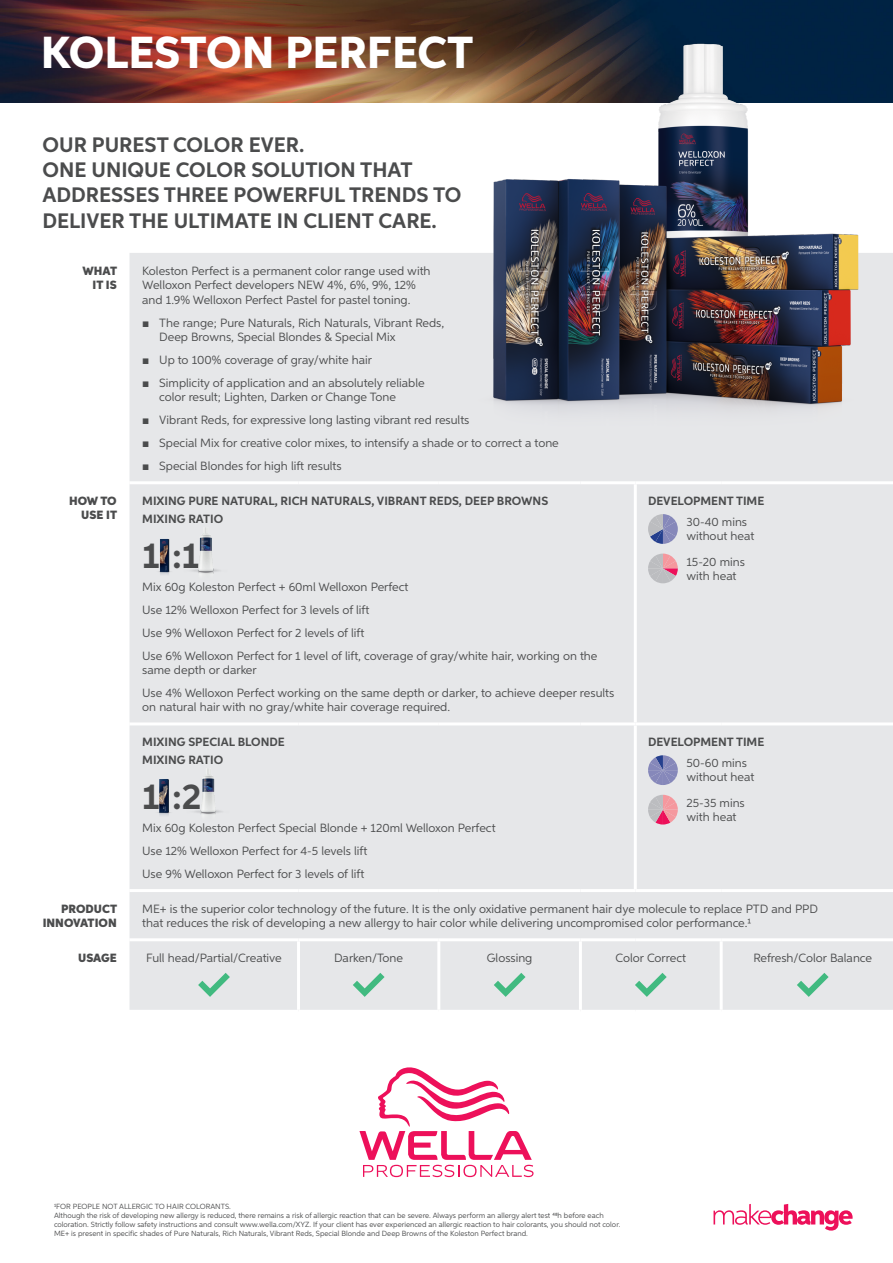
<style>
.page{position:relative;width:893px;height:1263px;background:#fff}
.page>*{position:absolute;margin:0;border:0;box-sizing:border-box;transform-origin:0 0}
.t1{font:800 45px "Aspira";color:#fff}
.t2{font:700 36px "Aspira";color:#4b4c4d}
.t3{font:700 21px/25.2px "Aspira";color:#4b4c4d}
.t4{font:12px/14.4px "Aspira";color:#4b4c4d}
.t5{font:700 12px "Aspira";color:#4b4c4d}
.t6{font:900 12px/14.4px "Aspira";color:#4b4c4d;text-align:right}
.Bullets{font:7.5px/9px "Aspira";color:#4b4c4d}
.s1{font-family:"Arial";font-weight:900}
</style>
<div class="page">
<img style="left:0;top:0;width:893px;height:102px">
<svg style="left:359px;top:1067px;width:175px;height:110px"></svg>
<svg style="left:713px;top:1204px;width:140px;height:26px"></svg>
<div style="left:130px;top:253px;width:763px;height:757px;background:#e6e7e9"></div>
<hr style="left:130px;top:481px;width:168px;height:3px;background:#fff">
<hr style="left:298px;top:481px;width:141px;height:3px;background:#fff">
<hr style="left:130px;top:722px;width:168px;height:3px;background:#fff">
<hr style="left:298px;top:722px;width:141px;height:3px;background:#fff">
<hr style="left:439px;top:722px;width:141px;height:3px;background:#fff">
<hr style="left:580px;top:722px;width:55px;height:3px;background:#fff">
<hr style="left:635px;top:722px;width:86px;height:3px;background:#fff">
<hr style="left:721px;top:722px;width:172px;height:3px;background:#fff">
<hr style="left:130px;top:889px;width:168px;height:3px;background:#fff">
<hr style="left:298px;top:889px;width:141px;height:3px;background:#fff">
<hr style="left:439px;top:889px;width:141px;height:3px;background:#fff">
<hr style="left:580px;top:889px;width:55px;height:3px;background:#fff">
<hr style="left:635px;top:889px;width:86px;height:3px;background:#fff">
<hr style="left:721px;top:889px;width:172px;height:3px;background:#fff">
<hr style="left:130px;top:938px;width:168px;height:3px;background:#fff">
<hr style="left:298px;top:938px;width:141px;height:3px;background:#fff">
<hr style="left:439px;top:938px;width:141px;height:3px;background:#fff">
<hr style="left:580px;top:938px;width:55px;height:3px;background:#fff">
<hr style="left:635px;top:938px;width:86px;height:3px;background:#fff">
<hr style="left:721px;top:938px;width:172px;height:3px;background:#fff">
<hr style="left:634px;top:484px;width:3px;height:238px;background:#fff">
<hr style="left:634px;top:725px;width:3px;height:164px;background:#fff">
<hr style="left:297px;top:941px;width:3px;height:69px;background:#fff">
<hr style="left:437px;top:941px;width:3px;height:69px;background:#fff">
<hr style="left:579px;top:941px;width:3px;height:69px;background:#fff">
<hr style="left:720px;top:941px;width:3px;height:69px;background:#fff">
<svg style="left:648px;top:514px;width:30px;height:30px"></svg>
<svg style="left:648px;top:554px;width:30px;height:29px"></svg>
<svg style="left:648px;top:755px;width:30px;height:30px"></svg>
<svg style="left:648px;top:795px;width:30px;height:29px"></svg>
<svg style="left:198px;top:973px;width:32px;height:24px"></svg>
<svg style="left:353px;top:973px;width:32px;height:24px"></svg>
<svg style="left:494px;top:973px;width:31px;height:24px"></svg>
<svg style="left:635px;top:973px;width:32px;height:24px"></svg>
<svg style="left:797px;top:973px;width:32px;height:24px"></svg>
<img style="left:183px;top:526px;width:46px;height:64px">
<img style="left:152px;top:531px;width:25px;height:50px">
<img style="left:152px;top:772px;width:25px;height:51px">
<img style="left:185px;top:767px;width:47px;height:64px">
<img style="left:437px;top:27px;width:456px;height:476px">
<h1 class="t1" style="left:41px;top:25px;width:434px">KOLESTON PERFECT</h1>
<p class="t3" style="left:43px;top:132px;width:263px">OUR PUREST COLOR EVER.</p>
<p class="t3" style="left:43px;top:157px;width:420px">ONE UNIQUE COLOR SOLUTION THAT<br>ADDRESSES THREE POWERFUL TRENDS TO<br>DELIVER THE ULTIMATE IN CLIENT CARE.</p>
<p class="t6" style="left:83px;top:264px;width:36px">WHAT</p>
<p class="t6" style="left:93px;top:278px;width:26px">IT IS</p>
<p class="t4" style="left:142px;top:263px;width:290px">Koleston Perfect is a permanent color range used with<br>Welloxon Perfect developers NEW 4%, 6%, 9%, 12% and 1.9% Welloxon Perfect Pastel for pastel toning.</p>
<p class="t4" style="left:159px;top:315px;width:287px;text-indent:-17px"><span class="s1">■</span> The range; Pure Naturals, Rich Naturals, Vibrant Reds,<br>Deep Browns, Special Blondes &amp; Special Mix</p>
<p class="t4" style="left:142px;top:352px;width:231px"><span class="s1">■</span> Up to 100% coverage of gray/white hair</p>
<p class="t4" style="left:159px;top:375px;width:267px;text-indent:-17px"><span class="s1">■</span> Simplicity of application and an absolutely reliable color result; Lighten, Darken or Change Tone</p>
<p class="t4" style="left:142px;top:413px;width:329px"><span class="s1">■</span> Vibrant Reds, for expressive long lasting vibrant red results</p>
<p class="t4" style="left:142px;top:436px;width:418px"><span class="s1">■</span> Special Mix for creative color mixes, to intensify a shade or to correct a tone</p>
<p class="t4" style="left:142px;top:458px;width:201px"><span class="s1">■</span> Special Blondes for high lift results</p>
<p class="t6" style="left:69px;top:494px;width:49px">HOW TO</p>
<p class="t6" style="left:81px;top:508px;width:37px">USE IT</p>
<p class="t5" style="left:142px;top:493px;width:407px">MIXING PURE NATURAL, RICH NATURALS, VIBRANT REDS, DEEP BROWNS</p>
<p class="t5" style="left:142px;top:511px;width:83px">MIXING RATIO</p>
<p class="t2" style="left:142px;top:533px;width:59px">1 :1</p>
<p class="t4" style="left:142px;top:579px;width:268px">Mix 60g Koleston Perfect + 60ml Welloxon Perfect</p>
<p class="t4" style="left:142px;top:602px;width:229px">Use 12% Welloxon Perfect for 3 levels of lift</p>
<p class="t4" style="left:142px;top:625px;width:223px">Use 9% Welloxon Perfect for 2 levels of lift</p>
<p class="t4" style="left:142px;top:648px;width:457px">Use 6% Welloxon Perfect for 1 level of lift, coverage of gray/white hair, working on the same depth or darker</p>
<p class="t4" style="left:142px;top:685px;width:474px">Use 4% Welloxon Perfect working on the same depth or darker, to achieve deeper results on natural hair with no gray/white hair coverage required.</p>
<p class="t5" style="left:142px;top:734px;width:144px">MIXING SPECIAL BLONDE</p>
<p class="t5" style="left:142px;top:752px;width:83px">MIXING RATIO</p>
<p class="t2" style="left:142px;top:775px;width:61px">1 :2</p>
<p class="t4" style="left:142px;top:820px;width:355px">Mix 60g Koleston Perfect Special Blonde + 120ml Welloxon Perfect</p>
<p class="t4" style="left:142px;top:843px;width:227px">Use 12% Welloxon Perfect for 4-5 levels lift</p>
<p class="t4" style="left:142px;top:866px;width:223px">Use 9% Welloxon Perfect for 3 levels of lift</p>
<p class="t5" style="left:648px;top:493px;width:118px">DEVELOPMENT TIME</p>
<p class="t4" style="left:686px;top:514px;width:62px">30-40 mins</p>
<p class="t4" style="left:686px;top:529px;width:69px">without heat</p>
<p class="t4" style="left:686px;top:554px;width:60px">15-20 mins</p>
<p class="t4" style="left:686px;top:568px;width:52px">with heat</p>
<p class="t5" style="left:648px;top:734px;width:118px">DEVELOPMENT TIME</p>
<p class="t4" style="left:686px;top:755px;width:62px">50-60 mins</p>
<p class="t4" style="left:686px;top:770px;width:69px">without heat</p>
<p class="t4" style="left:686px;top:795px;width:60px">25-35 mins</p>
<p class="t4" style="left:686px;top:810px;width:52px">with heat</p>
<p class="t6" style="left:43px;top:902px;width:76px">PRODUCT<br>INNOVATION</p>
<p class="t4" style="left:142px;top:901px;width:677px">ME+ is the superior color technology of the future. It is the only oxidative permanent hair dye molecule to replace PTD and PPD that reduces the risk of developing a new allergy to hair color while delivering uncompromised color performance.1</p>
<p class="t6" style="left:78px;top:951px;width:40px">USAGE</p>
<p class="t4" style="left:146px;top:950px;width:137px">Full head/Partial/Creative</p>
<p class="t4" style="left:334px;top:950px;width:70px">Darken/Tone</p>
<p class="t4" style="left:487px;top:950px;width:47px">Glossing</p>
<p class="t4" style="left:616px;top:950px;width:72px">Color Correct</p>
<p class="t4" style="left:753px;top:950px;width:120px">Refresh/Color Balance</p>
<p class="Bullets" style="left:54px;top:1202px;width:178px">1FOR PEOPLE NOT ALLERGIC TO HAIR COLORANTS.</p>
<p class="Bullets" style="left:54px;top:1211px;width:568px">Although the risk of developing new allergy is reduced, there remains a risk of allergic reaction that can be severe. Always perform an allergy alert test 48h before each coloration. Strictly follow safety instructions and consult www.wella.com/XYZ. If your client has ever experienced an allergic reaction to hair colorants, you should not color.<br>ME+ is present in specific shades of Pure Naturals, Rich Naturals, Vibrant Reds, Special Blonde and Deep Browns of the Koleston Perfect brand.</p>
</div>
